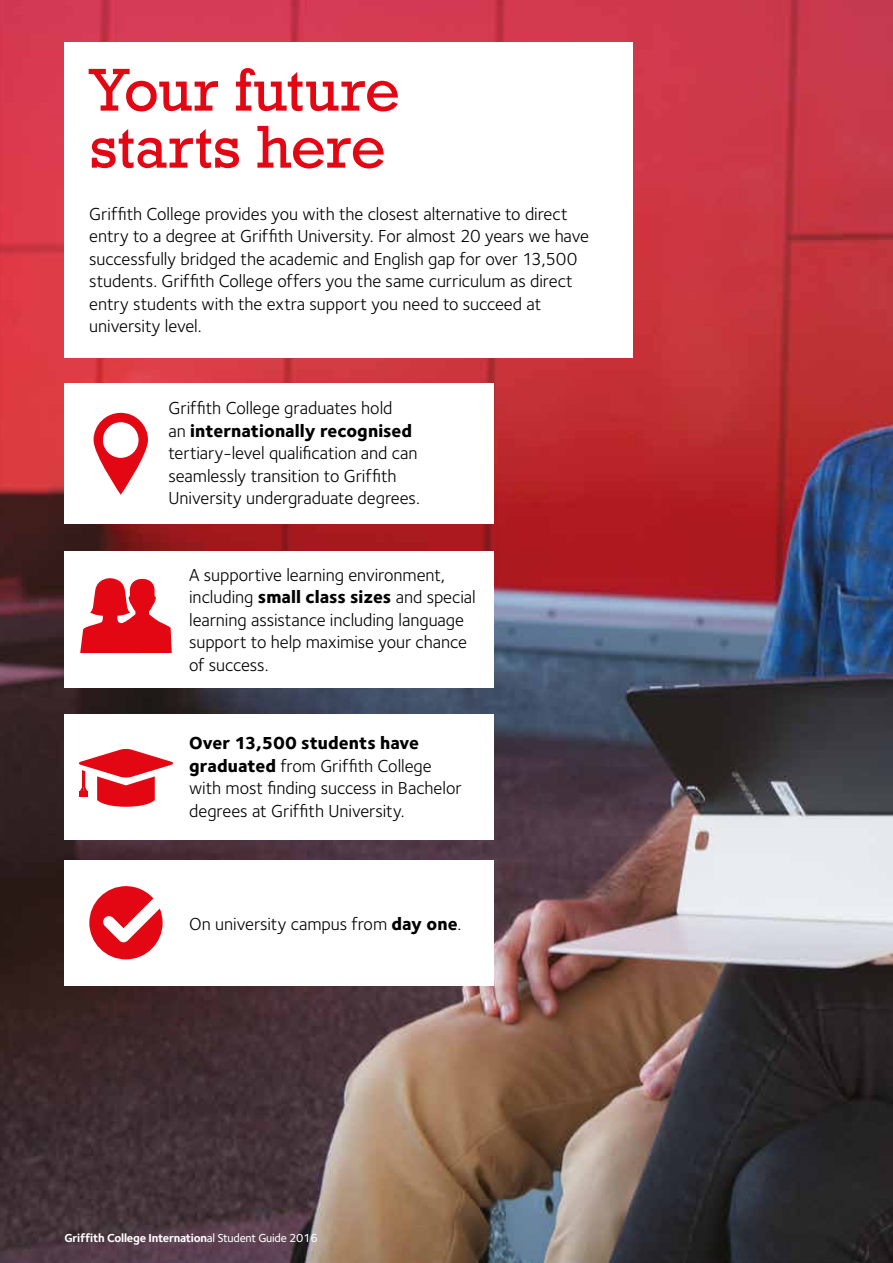
<style>
.page{position:relative;width:893px;height:1263px;background:#fff}
.page>*{position:absolute;margin:0;border:0;box-sizing:border-box;transform-origin:0 0}
.t1{font:61.5px/57px "Rockwell";letter-spacing:-.005em;color:#e30613}
.t2{font:18px/22.5px "Foundry Sterling";letter-spacing:-.005em;color:#000}
.t3{font:700 12px "Foundry Sterling";letter-spacing:-.02em;color:#fff}
.s1{font-weight:800}
.s2{font-weight:500}
</style>
<div class="page">
<img style="left:0;top:0;width:893px;height:1263px">
<div style="left:64px;top:43px;width:568px;height:315px;background:#fff"></div>
<div style="left:64px;top:551px;width:430px;height:136px;background:#fff"></div>
<div style="left:64px;top:714px;width:430px;height:125px;background:#fff"></div>
<div style="left:64px;top:383px;width:430px;height:141px;background:#fff"></div>
<div style="left:64px;top:860px;width:430px;height:126px;background:#fff"></div>
<svg style="left:94px;top:413px;width:54px;height:82px"></svg>
<svg style="left:80px;top:578px;width:92px;height:75px"></svg>
<svg style="left:78px;top:749px;width:95px;height:58px"></svg>
<div style="left:80px;top:792px;width:8px;height:5px;background:#e30613"></div>
<svg style="left:89px;top:886px;width:74px;height:73px"></svg>
<h1 class="t1" style="left:89px;top:62px;width:312px">Your future starts here</h1>
<p class="t2" style="left:89px;top:202px;width:501px">Griffith College provides you with the closest alternative to direct entry to a degree at Griffith University. For almost 20 years we have successfully bridged the academic and English gap for over 13,500 students. Griffith College offers you the same curriculum as direct entry students with the extra support you need to succeed at university level.</p>
<p class="t2" style="left:168px;top:397px;width:253px">Griffith College graduates hold<br>an <span class="s1">internationally recognised </span>tertiary‑level qualification and can seamlessly transition to Griffith University undergraduate degrees.</p>
<p class="t2" style="left:189px;top:563px;width:288px">A supportive learning environment, including <span class="s1">small class sizes</span> and special learning assistance including language support to help maximise your chance of success.</p>
<p class="t2" style="left:189px;top:732px;width:274px"><span class="s1">Over 13,500 students have graduated</span> from Griffith College with most finding success in Bachelor degrees at Griffith University.</p>
<p class="t2" style="left:189px;top:912px;width:274px">On university campus from <span class="s1">day one</span>.</p>
<p class="t3" style="left:64px;top:1230px;width:255px">Griffith College Internation<span class="s2">al Student Guide 2016</span></p>
</div>
